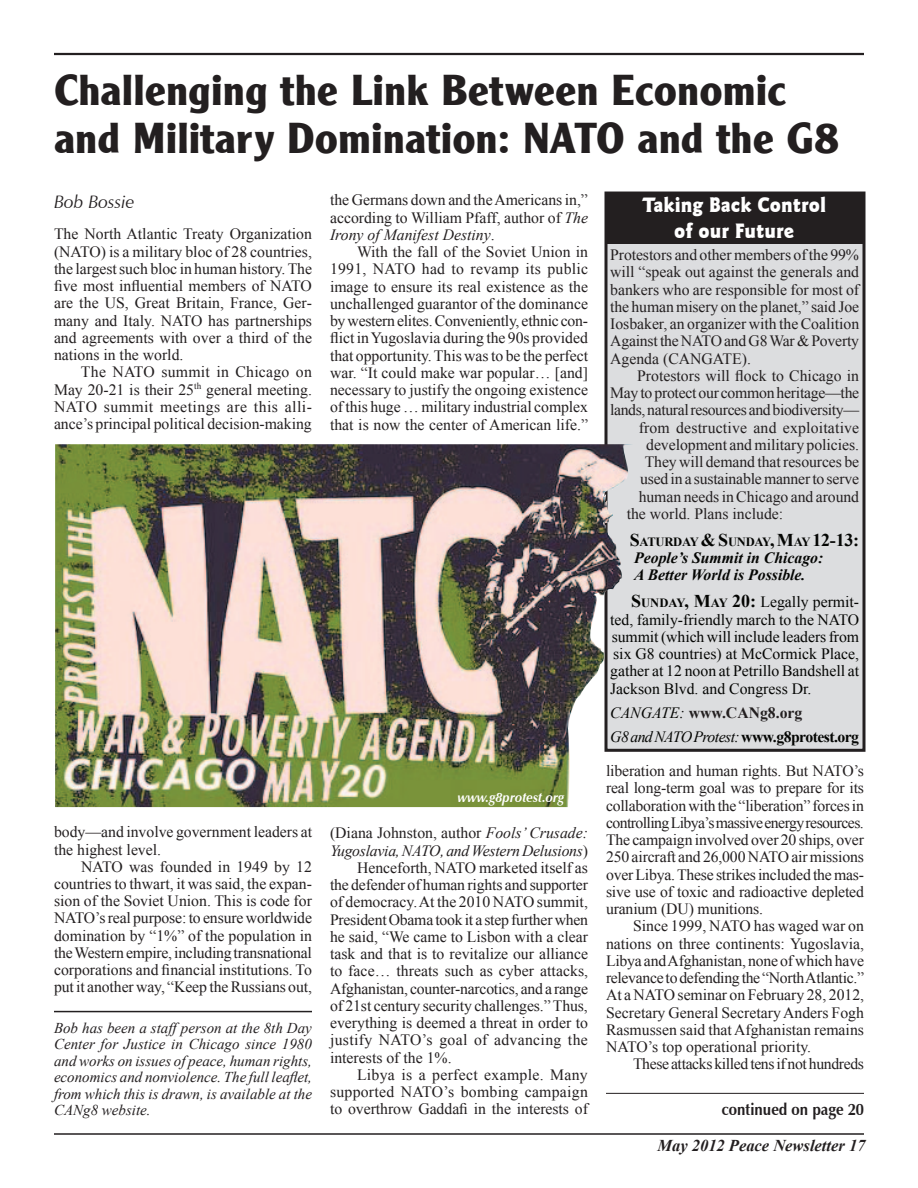
<style>
.page{position:relative;width:918px;height:1188px;background:#fff}
.page>*{position:absolute;margin:0;border:0;box-sizing:border-box;transform-origin:0 0}
.t1{font:700 45px/48px "Clearface Gothic";color:#231f20}
.t2{font:900 21px/26.5px "Goudy Sans IT Cby BT";color:#fff;text-align:center;scale:.9 1}
.t3{font:italic 18px "Zapf Humanist 601 BT";color:#231f20}
.t4{font:italic 700 16.5px "Times New Roman";color:#231f20}
.t5{font:700 16.5px "Zapf Humanist 601 BT";color:#231f20;scale:.9 1}
.t6{font:15.75px/17.2px "Times New Roman";color:#231f20;text-align:justify}
.t7{font:15.75px/17.2px "Times New Roman";color:#040503;text-align:justify}
.t8{font:15.75px "Times New Roman";letter-spacing:-.025em;color:#231f20}
.t9{font:15.75px "Times New Roman";letter-spacing:.02em;color:#231f20}
.t10{font:italic 15.75px/24px "Times New Roman";letter-spacing:-.035em;color:#040503}
.t11{font:italic 700 15.75px/17.2px "Times New Roman";color:#040503}
.t12{font:italic 15.75px "Times New Roman";letter-spacing:-.015em;color:#231f20}
.t13{font:15.75px "Times New Roman";letter-spacing:-.02em;color:#231f20}
.t14{font:italic 15px/16.5px "Times New Roman";color:#231f20;text-align:justify}
.t15{font:italic 700 13.5px "Zapf Humanist 601 BT";color:#fff;scale:.95 1}
.t16{font:700 12.6px "Times New Roman";letter-spacing:-.02em;color:#040503}
.s1{font-style:italic}
.s2{font-size:18px}
.s3{font-weight:700;font-size:18px}
.s4{font-weight:700;font-size:12.6px}
.s5{font-weight:700;font-style:normal;color:#231f20}
.s6{font-weight:700;font-style:normal}
.s7{font-style:normal}
</style>
<div class="page">
<hr style="left:54px;top:53px;width:810px;height:2px;background:#231f20">
<hr style="left:54px;top:1133px;width:810px;height:2px;background:#231f20">
<hr style="left:54px;top:1011px;width:258px;height:1px;background:#231f20">
<hr style="left:606px;top:1093px;width:258px;height:1px;background:#231f20">
<div style="left:606px;top:193px;width:258px;height:557px;background:#dcdddf"></div>
<div style="left:604px;top:192px;width:262px;height:560px;border:3px solid #231f20"></div>
<div style="left:606px;top:193px;width:256px;height:50px;background:#231f20"></div>
<img style="left:55px;top:444px;width:578px;height:363px">
<h1 class="t1" style="left:54px;top:66px;width:787px">Challenging the Link Between Economic and Military Domination: NATO and the G8</h1>
<p class="t3" style="left:54px;top:191px;width:82px">Bob Bossie</p>
<p class="t6" style="left:54px;top:225px;width:260px">The North Atlantic Treaty Organization (NATO) is a military bloc of 28 countries, the largest such bloc in human history. The five most influential members of NATO are the US, Great Britain, France, Ger&shy;many and Italy. NATO has partnerships and agreements with over a third of the nations in the world.</p>
<p class="t6" style="left:54px;top:363px;width:260px;text-indent:27px">The NATO summit in Chicago on May 20-21 is their 25<sup>th</sup> general meeting.<br>NATO summit meetings are this alli&shy;ance’s principal political decision-making</p>
<p class="t6" style="left:330px;top:191px;width:260px">the Germans down and the Americans in,” according to William Pfaff, author of <span class="s1">The Irony of Manifest Destiny</span>.</p>
<p class="t6" style="left:330px;top:243px;width:260px;text-indent:27px">With the fall of the Soviet Union in 1991, NATO had to revamp its public image to ensure its real existence as the unchallenged guarantor of the dominance by western elites. Conveniently, ethnic con&shy;flict in Yugoslavia during the 90s provided that opportunity. This was to be the perfect war. “It could make war popular… [and] necessary to justify the ongoing existence of this huge … military industrial complex that is now the center of American life.”</p>
<h2 class="t2" style="left:642px;top:191px;width:206px">Taking Back Control of our Future</h2>
<p class="t6" style="left:610px;top:246px;width:251px">Protestors and other members of the 99% will “speak out against the generals and bankers who are responsible for most of the human misery on the planet,” said Joe Iosbaker, an organizer with the Coalition Against the NATO and G8 War &amp; Poverty Agenda (CANGATE).</p>
<p class="t6" style="left:637px;top:367px;width:223px">Protestors will flock to Chicago in</p>
<p class="t13" style="left:610px;top:382px;width:251px">May to protect our common heritage—the</p>
<p class="t8" style="left:610px;top:399px;width:250px">lands, natural resources and biodiversity—</p>
<p class="t6" style="left:639px;top:418px;width:222px">from destructive and exploitative</p>
<p class="t6" style="left:646px;top:436px;width:215px">development and military policies.</p>
<p class="t6" style="left:645px;top:453px;width:216px">They will demand that resources be</p>
<p class="t6" style="left:640px;top:470px;width:220px">used in a sustainable manner to serve</p>
<p class="t6" style="left:639px;top:487px;width:222px">human needs in Chicago and around</p>
<p class="t6" style="left:627px;top:505px;width:158px">the world. Plans include:</p>
<p class="t16" style="left:630px;top:533px;width:231px"><span class="s2">S</span>ATURDAY <span class="s2">&amp; S</span>UNDAY<span class="s2">, M</span>AY <span class="s2">12-13:</span></p>
<p class="t11" style="left:634px;top:549px;width:191px">People’s Summit in Chicago:<br>A Better World is Possible.</p>
<p class="t7" style="left:610px;top:593px;width:251px;text-indent:21px"><span class="s3">S</span><span class="s4">UNDAY</span><span class="s3">, M</span><span class="s4">AY</span> <span class="s3">20:</span> Legally permit&shy;ted, family-friendly march to the NATO summit (which will include leaders from six G8 countries) at McCormick Place, gather at 12 noon at Petrillo Bandshell at Jackson Blvd. and Congress Dr.</p>
<p class="t10" style="left:610px;top:700px;width:250px">CANGATE: <span class="s5">www.CANg8.org<br></span>G8 and NATO Protest: <span class="s6">www.g8protest.org</span></p>
<p class="t6" style="left:54px;top:823px;width:260px">body—and involve government leaders at the highest level.</p>
<p class="t6" style="left:54px;top:858px;width:260px;text-indent:27px">NATO was founded in 1949 by 12 countries to thwart, it was said, the expan&shy;sion of the Soviet Union. This is code for NATO’s real purpose: to ensure worldwide domination by “1%” of the population in the Western empire, including transnational corporations and financial institutions. To put it another way, “Keep the Russians out,</p>
<p class="t14" style="left:54px;top:1019px;width:260px">Bob has been a staff person at the 8th Day Center for Justice in Chicago since 1980 and works on issues of peace, human rights, economics and nonviolence. The full leaflet, from which this is drawn, is available at the CANg8 website.</p>
<p class="t15" style="left:458px;top:790px;width:114px">www.g8protest.org</p>
<p class="t6" style="left:330px;top:824px;width:259px">(Diana Johnston, author <span class="s1">Fools’ Crusade:</span></p>
<p class="t12" style="left:330px;top:839px;width:260px">Yugoslavia, NATO, and Western Delusions<span class="s7">)</span></p>
<p class="t6" style="left:357px;top:859px;width:233px">Henceforth, NATO marketed itself as</p>
<p class="t6" style="left:330px;top:876px;width:260px">the defender of human rights and supporter</p>
<p class="t6" style="left:330px;top:893px;width:259px">of democracy. At the 2010 NATO summit,</p>
<p class="t6" style="left:330px;top:910px;width:260px">President Obama took it a step further when</p>
<p class="t6" style="left:330px;top:928px;width:259px">he said, “We came to Lisbon with a clear</p>
<p class="t6" style="left:330px;top:945px;width:260px">task and that is to revitalize our alliance</p>
<p class="t6" style="left:330px;top:962px;width:260px">to face… threats such as cyber attacks,</p>
<p class="t6" style="left:330px;top:979px;width:260px">Afghanistan, counter-narcotics, and a range</p>
<p class="t6" style="left:330px;top:997px;width:259px">of 21st century security challenges.” Thus,</p>
<p class="t6" style="left:330px;top:1014px;width:259px">everything is deemed a threat in order to</p>
<p class="t9" style="left:330px;top:1029px;width:259px">justify NATO’s goal of advancing the</p>
<p class="t6" style="left:330px;top:1048px;width:123px">interests of the 1%.</p>
<p class="t9" style="left:357px;top:1064px;width:232px">Libya is a perfect example. Many</p>
<p class="t6" style="left:330px;top:1083px;width:259px">supported NATO’s bombing campaign</p>
<p class="t6" style="left:330px;top:1100px;width:260px">to overthrow Gaddafi in the interests of</p>
<p class="t6" style="left:606px;top:762px;width:260px">liberation and human rights. But NATO’s real long-term goal was to prepare for its collaboration with the “liberation” forces in controlling Libya’s massive energy resources.<br>The campaign involved over 20 ships, over 250 aircraft and 26,000 NATO air missions over Libya. These strikes included the mas&shy;sive use of toxic and radioactive depleted uranium (DU) munitions.</p>
<p class="t6" style="left:606px;top:917px;width:260px;text-indent:27px">Since 1999, NATO has waged war on nations on three continents: Yugoslavia, Libya and Afghanistan, none of which have relevance to defending the “North Atlantic.” At a NATO seminar on February 28, 2012, Secretary General Secretary Anders Fogh Rasmussen said that Afghanistan remains NATO’s top operational priority.</p>
<p class="t8" style="left:633px;top:1053px;width:233px">These attacks killed tens if not hundreds</p>
<p class="t5" style="left:722px;top:1099px;width:159px">continued on page 20</p>
<p class="t4" style="left:657px;top:1134px;width:210px">May 2012 Peace Newsletter 17</p>
</div>
